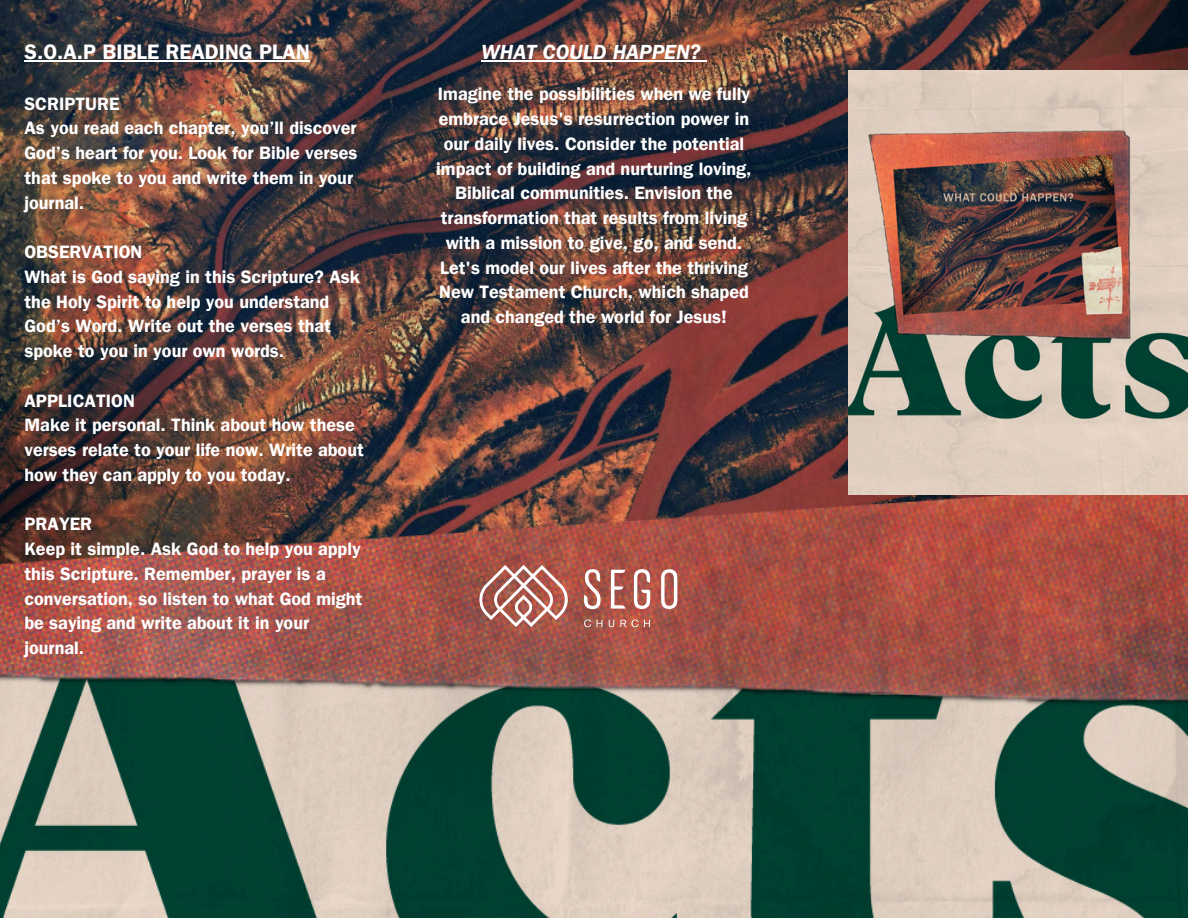
<style>
.page{position:relative;width:1188px;height:918px;background:#fff}
.page>*{position:absolute;margin:0;border:0;box-sizing:border-box;transform-origin:0 0}
.t1{font:21px "Franklin Gothic LT Pro Dm";color:#fff}
.t2{font:21px "Franklin Gothic LT Pro Dm It";color:#fff}
.t3{font:18px/24.8px "Franklin Gothic LT Pro Dm";color:#fff}
</style>
<div class="page">
<img style="left:0;top:0;width:1188px;height:918px">
<img style="left:0;top:87px;width:855px;height:831px">
<img style="left:666px;top:0;width:522px;height:687px">
<svg style="left:856px;top:801px;width:120px;height:82px;background:#c2bcad"></svg>
<svg style="left:997px;top:873px;width:10px;height:10px"></svg>
<svg style="left:1014px;top:873px;width:7px;height:10px"></svg>
<svg style="left:1030px;top:873px;width:7px;height:10px"></svg>
<svg style="left:1045px;top:873px;width:8px;height:10px"></svg>
<svg style="left:1060px;top:873px;width:9px;height:10px"></svg>
<svg style="left:1076px;top:873px;width:8px;height:10px"></svg>
<svg style="left:997px;top:807px;width:22px;height:52px"></svg>
<svg style="left:1033px;top:807px;width:19px;height:51px"></svg>
<svg style="left:1099px;top:807px;width:21px;height:52px"></svg>
<svg style="left:1063px;top:807px;width:21px;height:52px"></svg>
<img style="left:848px;top:71px;width:340px;height:424px">
<hr style="left:24px;top:60px;width:286px;height:1px;background:#fff">
<hr style="left:481px;top:60px;width:220px;height:1px;background:#fff">
<img style="left:477px;top:565px;width:91px;height:62px">
<svg style="left:584px;top:620px;width:7px;height:7px"></svg>
<svg style="left:597px;top:620px;width:5px;height:7px"></svg>
<svg style="left:609px;top:620px;width:5px;height:7px"></svg>
<svg style="left:620px;top:620px;width:30px;height:7px"></svg>
<svg style="left:584px;top:569px;width:17px;height:40px"></svg>
<svg style="left:611px;top:570px;width:14px;height:39px"></svg>
<svg style="left:661px;top:569px;width:16px;height:40px"></svg>
<svg style="left:634px;top:569px;width:16px;height:40px"></svg>
<h1 class="t1" style="left:24px;top:45px;width:287px">S.O.A.P BIBLE READING PLAN</h1>
<p class="t3" style="left:24px;top:94px;width:97px">SCRIPTURE</p>
<p class="t3" style="left:24px;top:119px;width:335px">As you read each chapter, you’ll discover<br>God’s heart for you. Look for Bible verses that spoke to you and write them in your journal.</p>
<p class="t3" style="left:24px;top:242px;width:120px">OBSERVATION</p>
<p class="t3" style="left:24px;top:267px;width:337px">What is God saying in this Scripture? Ask the Holy Spirit to help you understand God’s Word. Write out the verses that spoke to you in your own words.</p>
<p class="t3" style="left:24px;top:391px;width:112px">APPLICATION</p>
<p class="t3" style="left:24px;top:416px;width:341px">Make it personal. Think about how these verses relate to your life now. Write about how they can apply to you today.</p>
<p class="t3" style="left:24px;top:515px;width:69px">PRAYER</p>
<p class="t3" style="left:24px;top:539px;width:340px">Keep it simple. Ask God to help you apply this Scripture. Remember, prayer is a conversation, so listen to what God might be saying and write about it in your journal.</p>
<h1 class="t2" style="left:481px;top:45px;width:221px">WHAT COULD HAPPEN?</h1>
<p class="t3" style="left:436px;top:85px;width:317px;text-align:center">Imagine the possibilities when we fully embrace Jesus's resurrection power in our daily lives. Consider the potential impact of building and nurturing loving, Biblical communities. Envision the transformation that results from living with a mission to give, go, and send.<br>Let's model our lives after the thriving New Testament Church, which shaped and changed the world for Jesus!</p>
</div>
